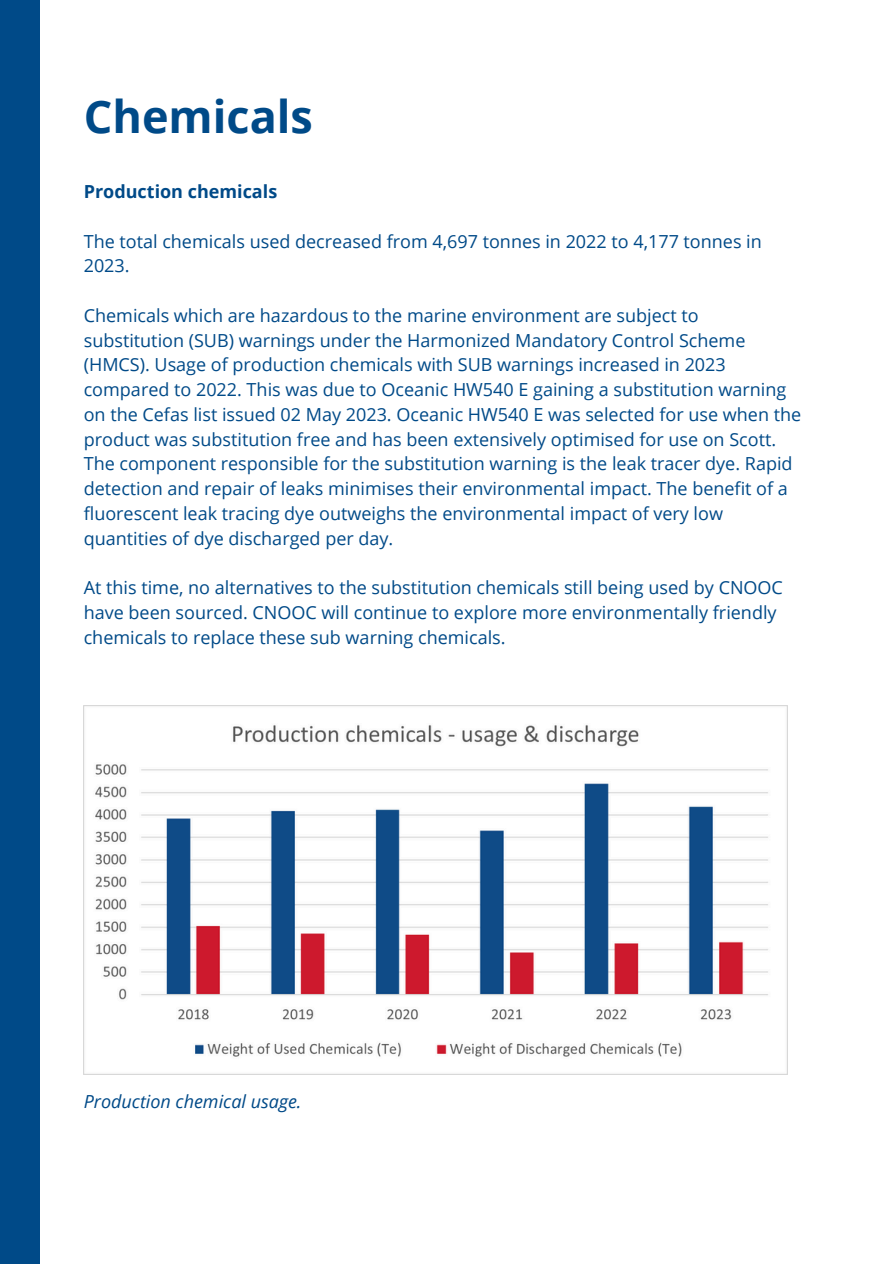
<style>
.page{position:relative;width:894px;height:1264px;background:#fff}
.page>*{position:absolute;margin:0;border:0;box-sizing:border-box;transform-origin:0 0}
.t1{font:700 45px "Open Sans";color:#004a88}
.t2{font:18px/24.8px "Open Sans";color:#004a88}
.t3{font:italic 18px "Open Sans";color:#004a88}
.t4{font:700 18px "Open Sans";color:#004a88}
</style>
<div class="page">
<div style="left:0;top:0;width:39px;height:1263px;background:#004a88"></div>
<img style="left:84px;top:705px;width:703px;height:369px">
<h2 class="t1" style="left:84px;top:85px;width:231px">Chemicals</h2>
<p class="t4" style="left:84px;top:179px;width:195px">Production chemicals</p>
<p class="t2" style="left:84px;top:228px;width:679px">The total chemicals used decreased from 4,697 tonnes in 2022 to 4,177 tonnes in<br>2023.</p>
<p class="t2" style="left:84px;top:302px;width:718px">Chemicals which are hazardous to the marine environment are subject to substitution (SUB) warnings under the Harmonized Mandatory Control Scheme (HMCS). Usage of production chemicals with SUB warnings increased in 2023 compared to 2022. This was due to Oceanic HW540 E gaining a substitution warning on the Cefas list issued 02 May 2023. Oceanic HW540 E was selected for use when the product was substitution free and has been extensively optimised for use on Scott.<br>The component responsible for the substitution warning is the leak tracer dye. Rapid detection and repair of leaks minimises their environmental impact. The benefit of a fluorescent leak tracing dye outweighs the environmental impact of very low quantities of dye discharged per day.</p>
<p class="t2" style="left:84px;top:575px;width:700px">At this time, no alternatives to the substitution chemicals still being used by CNOOC have been sourced. CNOOC will continue to explore more environmentally friendly chemicals to replace these sub warning chemicals.</p>
<p class="t3" style="left:84px;top:1088px;width:219px">Production chemical usage.</p>
</div>
